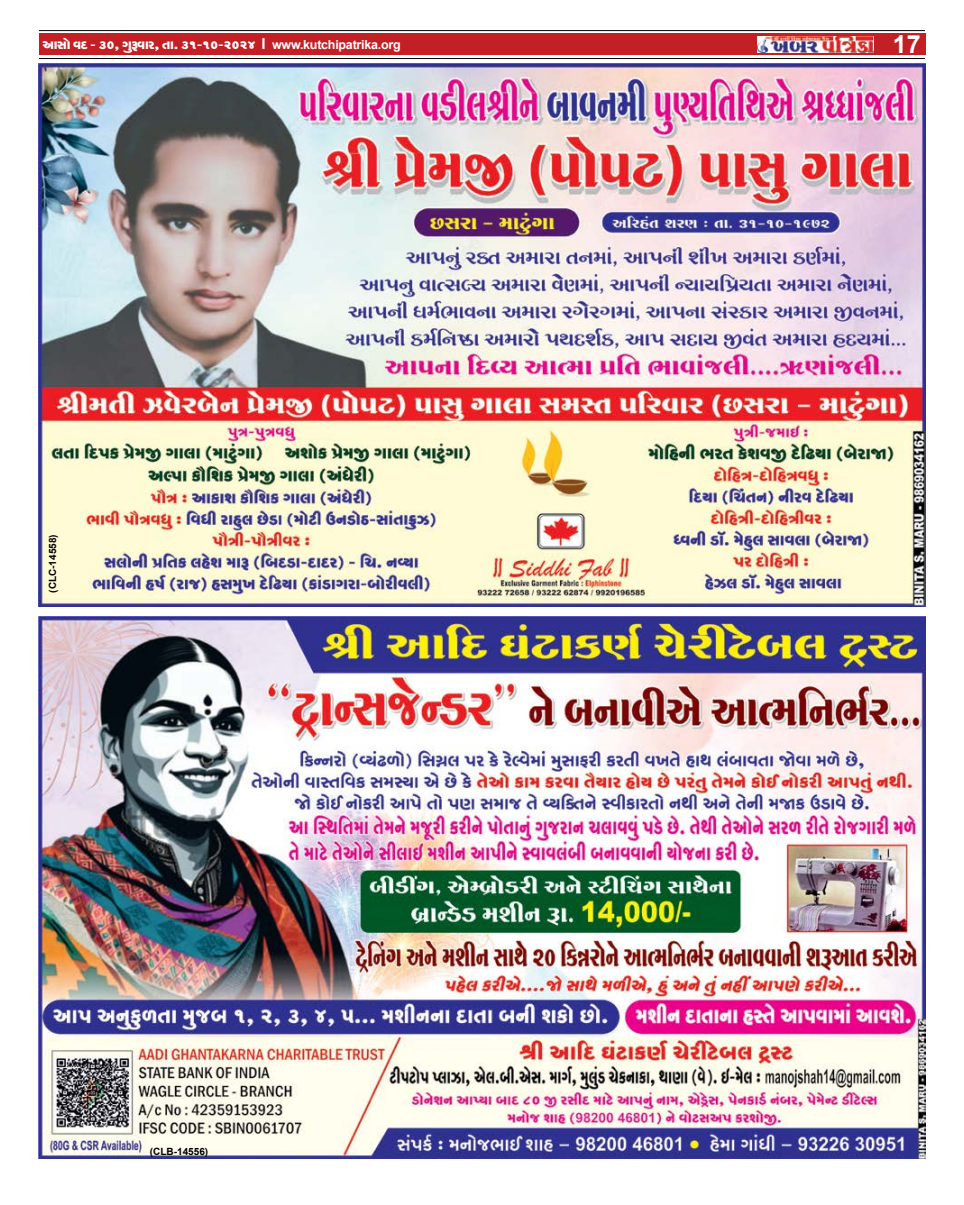
<style>
.page{position:relative;width:964px;height:1205px;background:#fff}
.page>*{position:absolute;margin:0;border:0;box-sizing:border-box;transform-origin:0 0}
.t1{font:700 25px "Arial";color:#fff}
.t2{font:15px "SHREE GUJ7";letter-spacing:-.02em;color:#fff}
.t3{font:700 10px "Arial";color:#000}
.s1{font-family:"Arial";font-weight:700}
.s2{font-family:"Arial";font-weight:700;font-size:12.5px}
</style>
<div class="page">
<hr style="left:39px;top:58px;width:886px;height:1px;background:#000">
<div style="left:39px;top:34px;width:886px;height:21px;background:#c22025"></div>
<hr style="left:39px;top:30px;width:886px;height:1px;background:#000">
<img style="left:757px;top:36px;width:116px;height:17px">
<img style="left:39px;top:64px;width:886px;height:542px">
<img style="left:39px;top:617px;width:886px;height:542px">
<p class="t2" style="left:43px;top:38px;width:360px">Apkp¡ hv$ - 30, Nyê$hpf, sp. 31-10-2024 <span class="s1">I</span> <span class="s2">www.kutchipatrika.org</span></p>
<h1 class="t1" style="left:893px;top:26px;width:29px">17</h1>
<p class="t3" style="left:46px;top:593px;width:60px;rotate:-90deg">(CLC-14558)</p>
<p class="t3" style="left:150px;top:1144px;width:60px">(CLB-14556)</p>
</div>
